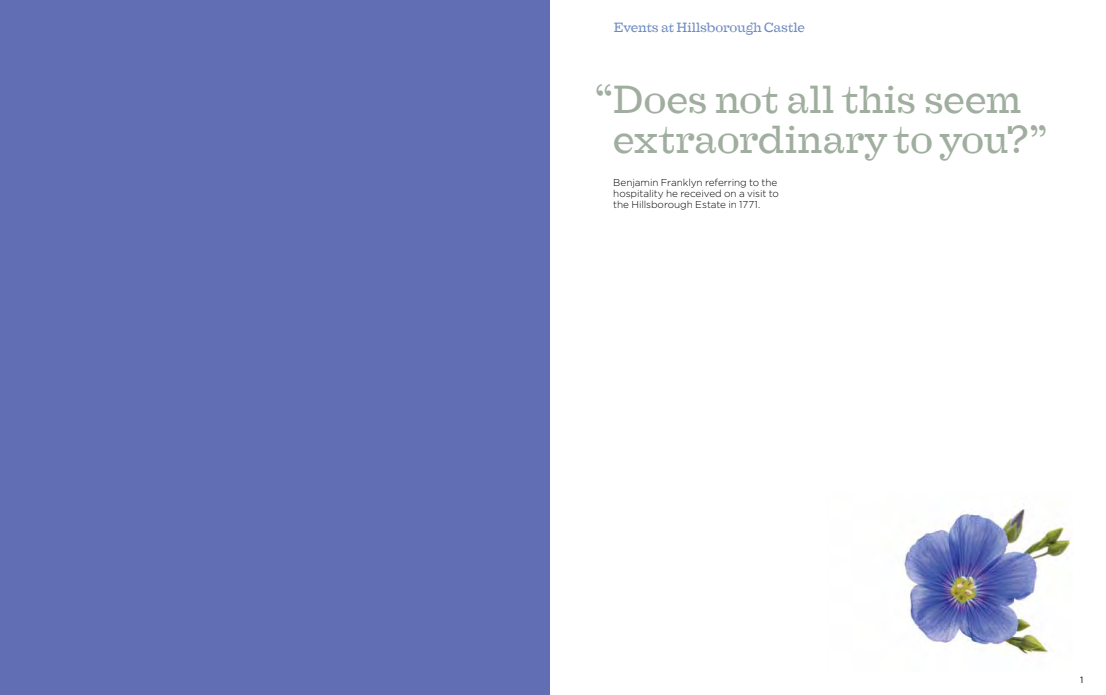
<style>
.page{position:relative;width:1106px;height:695px;background:#fff}
.page>*{position:absolute;margin:0;border:0;box-sizing:border-box;transform-origin:0 0}
.t1{font:38px/40px "Farao";letter-spacing:-.005em;color:#a0ae9f}
.t2{font:13px "Farao";letter-spacing:-.01em;color:#6f8cc0}
.t3{font:300 10px/11px "Gotham";letter-spacing:-.01em;color:#000}
.t4{font:9px "Gotham";color:#000}
</style>
<div class="page">
<img style="left:904px;top:509px;width:167px;height:145px">
<div style="left:0;top:0;width:549px;height:694px;background:#616eb3"></div>
<p class="t2" style="left:614px;top:21px;width:192px">Events at Hillsborough Castle</p>
<p class="t1" style="left:613px;top:83px;width:436px;text-indent:-18px">“Does not all this seem extraordinary to you?”</p>
<p class="t3" style="left:613px;top:177px;width:167px">Benjamin Franklyn referring to the hospitality he received on a visit to the Hillsborough Estate in 1771.</p>
<p class="t4" style="left:1080px;top:674px;width:5px">1</p>
</div>
